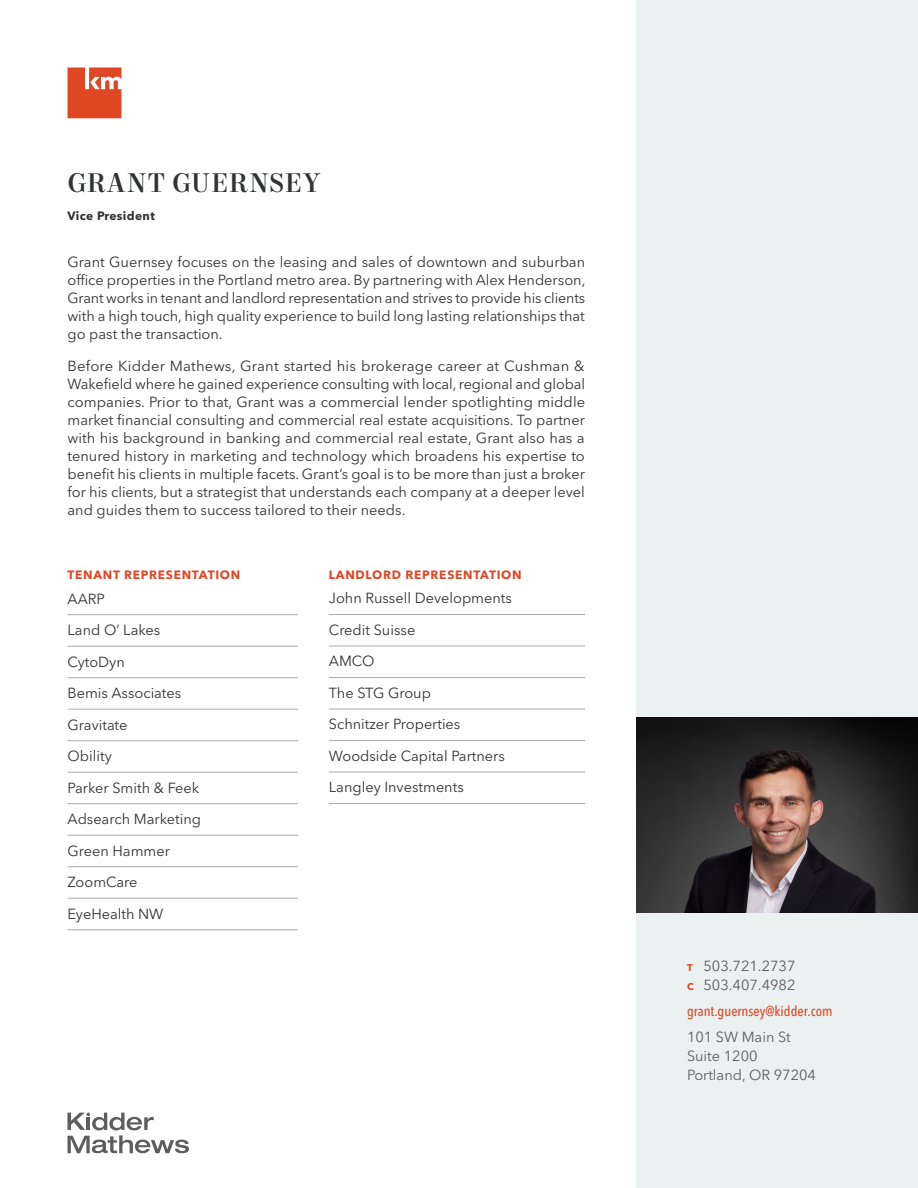
<style>
.page{position:relative;width:918px;height:1188px;background:#fff}
.page>*{position:absolute;margin:0;border:0;box-sizing:border-box;transform-origin:0 0}
.Resume_-_All_Caps_He{font:500 27px "Mort Modern 09";letter-spacing:.035em;color:#313234}
.Body_Copy_-_Charcoal{font:14.55px/18px "Avenir Next LT Pro";color:#313234;text-align:justify}
.Factoids_-_Sterling{font:14.55px "Avenir Next LT Pro";color:#313234}
.Resume_-_Contact_Inf{font:14.55px/19px "Avenir Next LT Pro";color:#5e5d5d}
.Resume_-_Contact_Inf-2{font:500 condensed 14.25px "Avenir Next LT Pro";color:#e04825}
.Subhead_-_Level_1{font:700 12px "Avenir Next LT Pro";letter-spacing:.06em;color:#e04825}
.Subhead_-_Level_2{font:700 12px "Avenir Next LT Pro";letter-spacing:.03em;color:#313234}
.s1{font-weight:700;font-size:9.75px;color:#e04825}
</style>
<div class="page">
<div style="left:636px;top:0;width:282px;height:1188px;background:#ebf0f1"></div>
<img style="left:636px;top:718px;width:282px;height:195px">
<hr style="left:68px;top:614px;width:230px;height:1px;background:#afabac">
<hr style="left:68px;top:646px;width:230px;height:1px;background:#afabac">
<hr style="left:68px;top:677px;width:230px;height:1px;background:#afabac">
<hr style="left:68px;top:709px;width:230px;height:1px;background:#afabac">
<hr style="left:68px;top:740px;width:230px;height:1px;background:#afabac">
<hr style="left:68px;top:772px;width:230px;height:1px;background:#afabac">
<hr style="left:68px;top:803px;width:230px;height:1px;background:#afabac">
<hr style="left:68px;top:835px;width:230px;height:1px;background:#afabac">
<hr style="left:68px;top:866px;width:230px;height:1px;background:#afabac">
<hr style="left:68px;top:898px;width:230px;height:1px;background:#afabac">
<hr style="left:68px;top:929px;width:230px;height:1px;background:#afabac">
<hr style="left:329px;top:614px;width:256px;height:1px;background:#afabac">
<hr style="left:329px;top:646px;width:256px;height:1px;background:#afabac">
<hr style="left:329px;top:677px;width:256px;height:1px;background:#afabac">
<hr style="left:329px;top:709px;width:256px;height:1px;background:#afabac">
<hr style="left:329px;top:740px;width:256px;height:1px;background:#afabac">
<hr style="left:329px;top:772px;width:256px;height:1px;background:#afabac">
<hr style="left:329px;top:803px;width:256px;height:1px;background:#afabac">
<img style="left:653px;top:726px;width:244px;height:187px">
<svg style="left:67px;top:67px;width:54px;height:51px;background:#e45f41"></svg>
<svg style="left:68px;top:1113px;width:121px;height:40px"></svg>
<p class="Resume_-_All_Caps_He" style="left:68px;top:165px;width:254px">GRANT GUERNSEY</p>
<p class="Subhead_-_Level_2" style="left:68px;top:209px;width:89px">Vice President</p>
<p class="Body_Copy_-_Charcoal" style="left:68px;top:253px;width:519px">Grant Guernsey focuses on the leasing and sales of downtown and suburban office properties in the Portland metro area. By partnering with Alex Henderson, Grant works in tenant and landlord representation and strives to provide his clients with a high touch, high quality experience to build long lasting relationships that go past the transaction.</p>
<p class="Body_Copy_-_Charcoal" style="left:68px;top:357px;width:519px">Before Kidder Mathews, Grant started his brokerage career at Cushman &amp; Wakefield where he gained experience consulting with local, regional and global companies. Prior to that, Grant was a commercial lender spotlighting middle market financial consulting and commercial real estate acquisitions. To partner with his background in banking and commercial real estate, Grant also has a tenured history in marketing and technology which broadens his expertise to benefit his clients in multiple facets. Grant’s goal is to be more than just a broker for his clients, but a strategist that understands each company at a deeper level and guides them to success tailored to their needs.</p>
<p class="Subhead_-_Level_1" style="left:68px;top:567px;width:174px">TENANT REPRESENTATION</p>
<p class="Factoids_-_Sterling" style="left:68px;top:590px;width:39px">AARP</p>
<p class="Factoids_-_Sterling" style="left:68px;top:621px;width:94px">Land O’ Lakes</p>
<p class="Factoids_-_Sterling" style="left:68px;top:653px;width:59px">CytoDyn</p>
<p class="Factoids_-_Sterling" style="left:68px;top:684px;width:115px">Bemis Associates</p>
<p class="Factoids_-_Sterling" style="left:68px;top:716px;width:62px">Gravitate</p>
<p class="Factoids_-_Sterling" style="left:68px;top:747px;width:46px">Obility</p>
<p class="Factoids_-_Sterling" style="left:68px;top:779px;width:133px">Parker Smith &amp; Feek</p>
<p class="Factoids_-_Sterling" style="left:68px;top:810px;width:135px">Adsearch Marketing</p>
<p class="Factoids_-_Sterling" style="left:68px;top:842px;width:104px">Green Hammer</p>
<p class="Factoids_-_Sterling" style="left:68px;top:873px;width:72px">ZoomCare</p>
<p class="Factoids_-_Sterling" style="left:68px;top:905px;width:97px">EyeHealth NW</p>
<p class="Subhead_-_Level_1" style="left:329px;top:567px;width:194px">LANDLORD REPRESENTATION</p>
<p class="Factoids_-_Sterling" style="left:329px;top:590px;width:185px">John Russell Developments</p>
<p class="Factoids_-_Sterling" style="left:329px;top:621px;width:88px">Credit Suisse</p>
<p class="Factoids_-_Sterling" style="left:329px;top:653px;width:47px">AMCO</p>
<p class="Factoids_-_Sterling" style="left:329px;top:684px;width:104px">The STG Group</p>
<p class="Factoids_-_Sterling" style="left:329px;top:716px;width:133px">Schnitzer Properties</p>
<p class="Factoids_-_Sterling" style="left:329px;top:747px;width:178px">Woodside Capital Partners</p>
<p class="Factoids_-_Sterling" style="left:329px;top:779px;width:136px">Langley Investments</p>
<p class="Resume_-_Contact_Inf" style="left:687px;top:955px;width:110px;line-height:19.8px"><span class="s1">T</span> 503.721.2737<br><span class="s1">C</span> 503.407.4982</p>
<p class="Resume_-_Contact_Inf-2" style="left:687px;top:1002px;width:147px">grant.guernsey@kidder.com</p>
<p class="Resume_-_Contact_Inf" style="left:687px;top:1027px;width:131px">101 SW Main St<br>Suite 1200<br>Portland, OR 97204</p>
</div>
